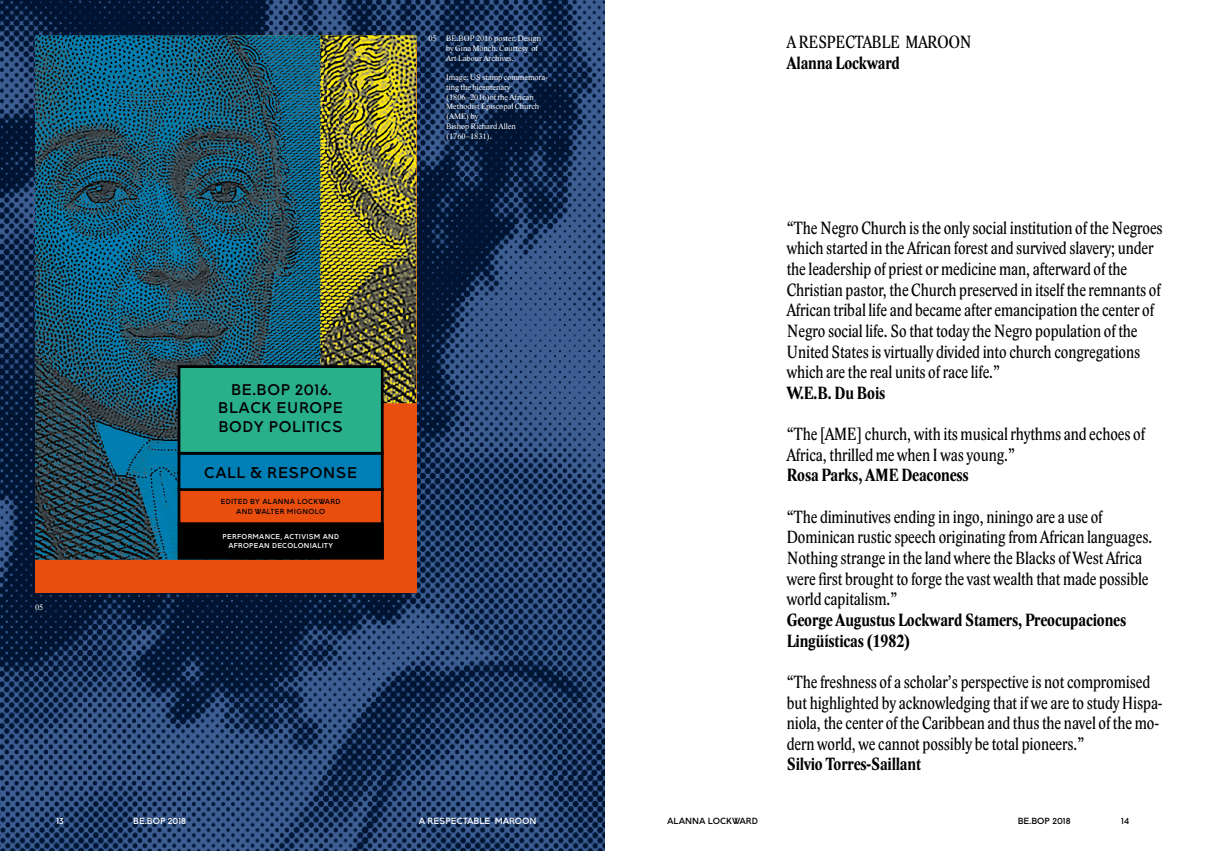
<style>
.page{position:relative;width:1205px;height:851px;background:#fff}
.page>*{position:absolute;margin:0;border:0;box-sizing:border-box;transform-origin:0 0}
.t1{font:18.12px/20.6px "Lido STF Cond";color:#000}
.t2{font:700 18.12px/20.6px "Lido STF Cond";color:#000}
.t3{font:600 15.12px/18.4px "Superspitze Grotesk";letter-spacing:.04em;color:#000;text-align:center}
.t4{font:600 8.75px "Superspitze Grotesk";color:#fff}
.t5{font:600 8.75px "Superspitze Grotesk";color:#000}
.t6{font:8.12px/9.8px "Lido STF";color:#fff}
.t7{font:600 7.12px/10.1px "Superspitze Grotesk";letter-spacing:.04em;color:#000;text-align:center}
.t8{font:600 7px/9.4px "Superspitze Grotesk";letter-spacing:.04em;color:#fff;text-align:center}
</style>
<div class="page">
<img style="left:0;top:0;width:604px;height:850px">
<div style="left:35px;top:43px;width:381px;height:549px;background:#e94e0f"></div>
<img style="left:320px;top:35px;width:96px;height:368px">
<img style="left:35px;top:35px;width:285px;height:524px">
<div style="left:179px;top:524px;width:203px;height:34px;background:#000"></div>
<div style="left:178px;top:522px;width:206px;height:37px;border:3px solid #000"></div>
<div style="left:179px;top:489px;width:203px;height:34px;background:#e94e0f"></div>
<div style="left:178px;top:488px;width:206px;height:37px;border:3px solid #000"></div>
<div style="left:179px;top:453px;width:203px;height:36px;background:#007fb6"></div>
<div style="left:178px;top:451px;width:206px;height:40px;border:3px solid #000"></div>
<div style="left:179px;top:366px;width:203px;height:87px;background:#29af8a"></div>
<div style="left:178px;top:365px;width:206px;height:89px;border:3px solid #000"></div>
<p class="t6" style="left:446px;top:34px;width:96px;text-indent:-18px">05 BE.BOP 2016 poster. Design by Gina Mönch. Courtesy of<br>Art Labour Archives.</p>
<p class="t6" style="left:446px;top:73px;width:103px">Image: US stamp commemora&shy;ting the bicentenary (1806–2016)of the African<br>Methodist Episcopal Church (AME) by<br>Bishop Richard Allen (1760–1831).</p>
<p class="t1" style="left:787px;top:32px;width:186px">A RESPECTABLE MAROON</p>
<p class="t2" style="left:787px;top:53px;width:115px">Alanna Lockward</p>
<p class="t6" style="left:35px;top:602px;width:10px">05</p>
<p class="t3" style="left:218px;top:381px;width:126px">BE.BOP 2016.<br>BLACK EUROPE<br>BODY POLITICS</p>
<p class="t3" style="left:204px;top:463px;width:154px">CALL &amp; RESPONSE</p>
<p class="t7" style="left:221px;top:497px;width:121px">EDITED BY ALANNA LOCKWARD<br>AND WALTER MIGNOLO</p>
<p class="t8" style="left:222px;top:532px;width:118px">PERFORMANCE, ACTIVISM AND<br>AFROPEAN DECOLONIALITY</p>
<p class="t1" style="left:787px;top:218px;width:377px">“The Negro Church is the only social institution of the Negroes which started in the African forest and survived slavery; under the leadership of priest or medicine man, afterward of the Christian pastor, the Church preserved in itself the remnants of African tribal life and became after emancipation the center of Negro social life. So that today the Negro population of the United States is virtually divided into church congregations which are the real units of race life.”</p>
<p class="t2" style="left:787px;top:383px;width:100px">W.E.B. Du Bois</p>
<p class="t1" style="left:787px;top:424px;width:360px">“The [AME] church, with its musical rhythms and echoes of<br>Africa, thrilled me when I was young.”</p>
<p class="t2" style="left:787px;top:465px;width:183px">Rosa Parks, AME Deaconess</p>
<p class="t1" style="left:787px;top:506px;width:367px">“The diminutives ending in ingo, niningo are a use of Dominican rustic speech originating from African languages.<br>Nothing strange in the land where the Blacks of West Africa were first brought to forge the vast wealth that made possible world capitalism.”</p>
<p class="t2" style="left:787px;top:610px;width:341px">George Augustus Lockward Stamers, Preocupaciones<br>Lingüísticas (1982)</p>
<p class="t1" style="left:787px;top:671px;width:377px">“The freshness of a scholar’s perspective is not compromised but highlighted by acknowledging that if we are to study Hispa&shy;niola, the center of the Caribbean and thus the navel of the mo&shy;dern world, we cannot possibly be total pioneers.”</p>
<p class="t2" style="left:787px;top:754px;width:135px">Silvio Torres-Saillant</p>
<p class="t4" style="left:56px;top:815px;width:9px">13</p>
<p class="t4" style="left:133px;top:815px;width:54px">BE.BOP 2018</p>
<p class="t4" style="left:419px;top:815px;width:119px">A RESPECTABLE MAROON</p>
<p class="t5" style="left:1017px;top:815px;width:54px">BE.BOP 2018</p>
<p class="t5" style="left:1121px;top:815px;width:9px">14</p>
<p class="t5" style="left:667px;top:815px;width:92px">ALANNA LOCKWARD</p>
</div>
